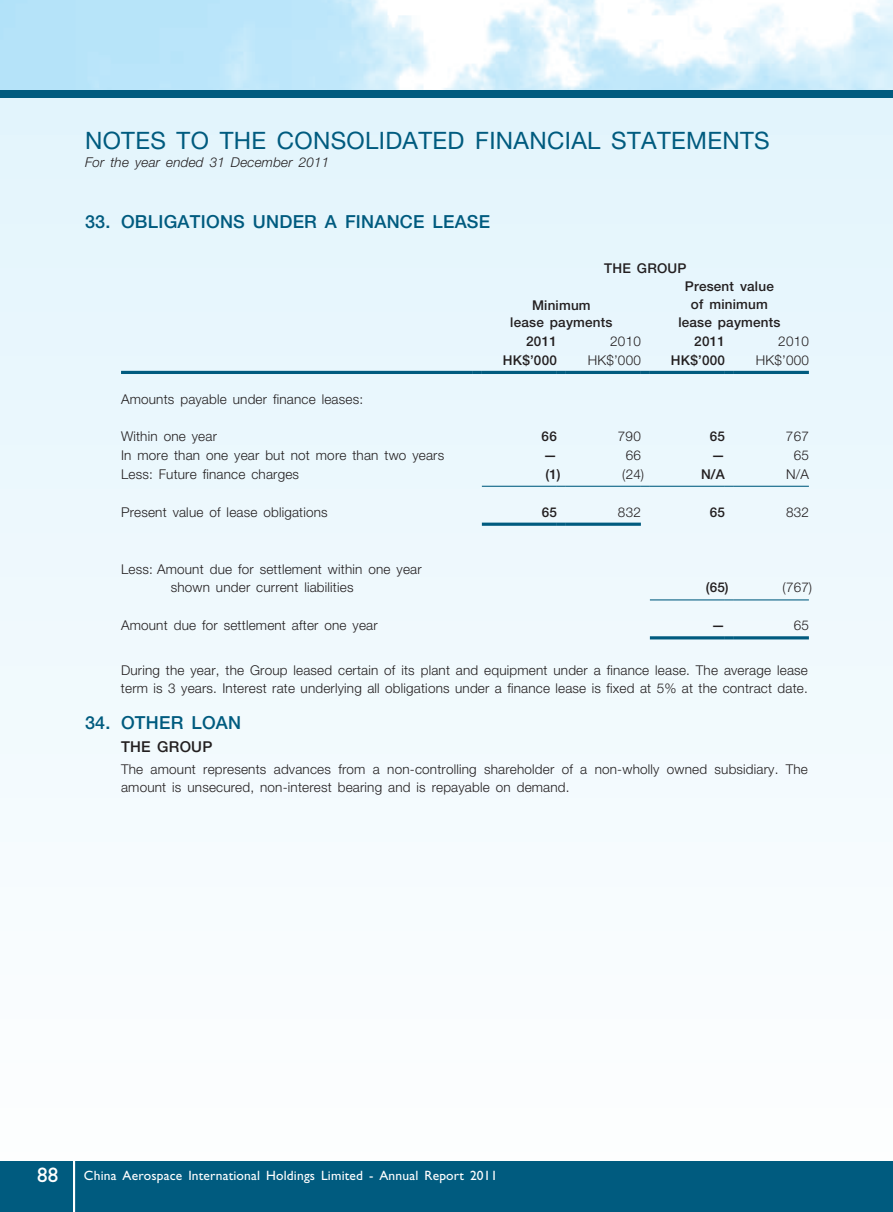
<style>
.page{position:relative;width:893px;height:1212px;background:#fff}
.page>*{position:absolute;margin:0;border:0;box-sizing:border-box;transform-origin:0 0}
.t1{font:24px "Helvetica Neue LT Std";letter-spacing:.015em;color:#005b7f}
.t2{font:500 18px "Helvetica Neue LT Std";letter-spacing:.015em;color:#005b7f}
.t3{font:500 15px "Helvetica Neue LT Std";letter-spacing:.015em;color:#231f20}
.t4{font:300 13.5px/18px "Helvetica Neue LT Std";letter-spacing:.015em;color:#231f20}
.t5{font:500 13.5px/18px "Helvetica Neue LT Std";letter-spacing:.015em;color:#231f20;text-align:center}
.t6{font:13.5px "Gill Sans Std";letter-spacing:.015em;color:#fff}
.t7{font:italic 300 13.5px "Helvetica Neue LT Std";letter-spacing:.015em;color:#231f20}
.s1{font-size:21px}
</style>
<div class="page">
<div style="left:0;top:95px;width:893px;height:1117px;background:#f0f9fd"></div>
<img style="left:0;top:0;width:893px;height:91px">
<div style="left:0;top:91px;width:893px;height:7px;background:#005b7f"></div>
<div style="left:0;top:1161px;width:893px;height:51px;background:#005b7f"></div>
<hr style="left:73px;top:1161px;width:2px;height:51px;background:#fff">
<hr style="left:121px;top:371px;width:352px;height:3px;background:#005b7f">
<svg style="left:473px;top:371px;width:9px;height:3px"></svg>
<hr style="left:482px;top:371px;width:75px;height:3px;background:#005b7f">
<svg style="left:557px;top:371px;width:9px;height:3px"></svg>
<hr style="left:566px;top:371px;width:75px;height:3px;background:#005b7f">
<svg style="left:641px;top:371px;width:9px;height:3px"></svg>
<hr style="left:650px;top:371px;width:75px;height:3px;background:#005b7f">
<svg style="left:725px;top:371px;width:9px;height:3px"></svg>
<hr style="left:734px;top:371px;width:75px;height:3px;background:#005b7f">
<hr style="left:482px;top:523px;width:75px;height:3px;background:#005b7f">
<svg style="left:557px;top:523px;width:9px;height:3px"></svg>
<hr style="left:566px;top:523px;width:75px;height:3px;background:#005b7f">
<hr style="left:650px;top:636px;width:75px;height:3px;background:#005b7f">
<svg style="left:725px;top:636px;width:9px;height:3px"></svg>
<hr style="left:734px;top:636px;width:75px;height:3px;background:#005b7f">
<hr style="left:482px;top:486px;width:75px;height:1px;background:#005b7f">
<hr style="left:566px;top:486px;width:75px;height:1px;background:#005b7f">
<hr style="left:650px;top:486px;width:75px;height:1px;background:#005b7f">
<hr style="left:734px;top:486px;width:75px;height:1px;background:#005b7f">
<hr style="left:650px;top:599px;width:75px;height:1px;background:#005b7f">
<hr style="left:734px;top:599px;width:75px;height:1px;background:#005b7f">
<h1 class="t1" style="left:85px;top:126px;width:686px">NOTES TO THE CONSOLIDATED FINANCIAL STATEMENTS</h1>
<p class="t7" style="left:85px;top:154px;width:246px">For the year ended 31 December 2011</p>
<h2 class="t2" style="left:85px;top:210px;width:407px">33. OBLIGATIONS UNDER A FINANCE LEASE</h2>
<p class="t5" style="left:604px;top:259px;width:84px">THE GROUP</p>
<p class="t5" style="left:510px;top:296px;width:104px">Minimum<br>lease payments</p>
<p class="t5" style="left:678px;top:278px;width:104px">Present value of minimum lease payments</p>
<p class="t5" style="left:526px;top:332px;width:32px">2011</p>
<p class="t4" style="left:610px;top:332px;width:32px">2010</p>
<p class="t5" style="left:694px;top:332px;width:32px">2011</p>
<p class="t4" style="left:778px;top:332px;width:32px">2010</p>
<p class="t5" style="left:503px;top:351px;width:55px">HK$’000</p>
<p class="t4" style="left:588px;top:351px;width:55px">HK$’000</p>
<p class="t5" style="left:671px;top:351px;width:55px">HK$’000</p>
<p class="t4" style="left:756px;top:351px;width:55px">HK$’000</p>
<p class="t4" style="left:121px;top:390px;width:244px">Amounts payable under finance leases:</p>
<p class="t4" style="left:121px;top:427px;width:97px">Within one year</p>
<p class="t5" style="left:542px;top:427px;width:17px">66</p>
<p class="t4" style="left:618px;top:427px;width:24px">790</p>
<p class="t5" style="left:710px;top:427px;width:17px">65</p>
<p class="t4" style="left:786px;top:427px;width:24px">767</p>
<p class="t4" style="left:121px;top:446px;width:325px">In more than one year but not more than two years</p>
<p class="t5" style="left:543px;top:446px;width:15px">—</p>
<p class="t4" style="left:626px;top:446px;width:17px">66</p>
<p class="t5" style="left:711px;top:446px;width:15px">—</p>
<p class="t4" style="left:794px;top:446px;width:17px">65</p>
<p class="t4" style="left:121px;top:465px;width:179px">Less: Future finance charges</p>
<p class="t5" style="left:545px;top:465px;width:17px">(1)</p>
<p class="t4" style="left:622px;top:465px;width:23px">(24)</p>
<p class="t5" style="left:701px;top:465px;width:25px">N/A</p>
<p class="t4" style="left:786px;top:465px;width:24px">N/A</p>
<p class="t4" style="left:121px;top:503px;width:208px">Present value of lease obligations</p>
<p class="t5" style="left:542px;top:503px;width:17px">65</p>
<p class="t4" style="left:618px;top:503px;width:24px">832</p>
<p class="t5" style="left:710px;top:503px;width:17px">65</p>
<p class="t4" style="left:786px;top:503px;width:24px">832</p>
<p class="t4" style="left:171px;top:560px;width:252px;text-indent:-50px">Less: Amount due for settlement within one year shown under current liabilities</p>
<p class="t5" style="left:706px;top:578px;width:24px">(65)</p>
<p class="t4" style="left:782px;top:578px;width:31px">(767)</p>
<p class="t4" style="left:121px;top:616px;width:258px">Amount due for settlement after one year</p>
<p class="t5" style="left:711px;top:616px;width:15px">—</p>
<p class="t4" style="left:794px;top:616px;width:17px">65</p>
<p class="t4" style="left:121px;top:661px;width:688px">During the year, the Group leased certain of its plant and equipment under a finance lease. The average lease term is 3 years. Interest rate underlying all obligations under a finance lease is fixed at 5% at the contract date.</p>
<h2 class="t2" style="left:85px;top:712px;width:158px">34. OTHER LOAN</h2>
<p class="t3" style="left:121px;top:737px;width:93px">THE GROUP</p>
<p class="t4" style="left:121px;top:760px;width:688px">The amount represents advances from a non-controlling shareholder of a non-wholly owned subsidiary. The amount is unsecured, non-interest bearing and is repayable on demand.</p>
<p class="t6" style="left:37px;top:1167px;width:462px"><span class="s1">88</span> China Aerospace International Holdings Limited - Annual Report 2011</p>
</div>
